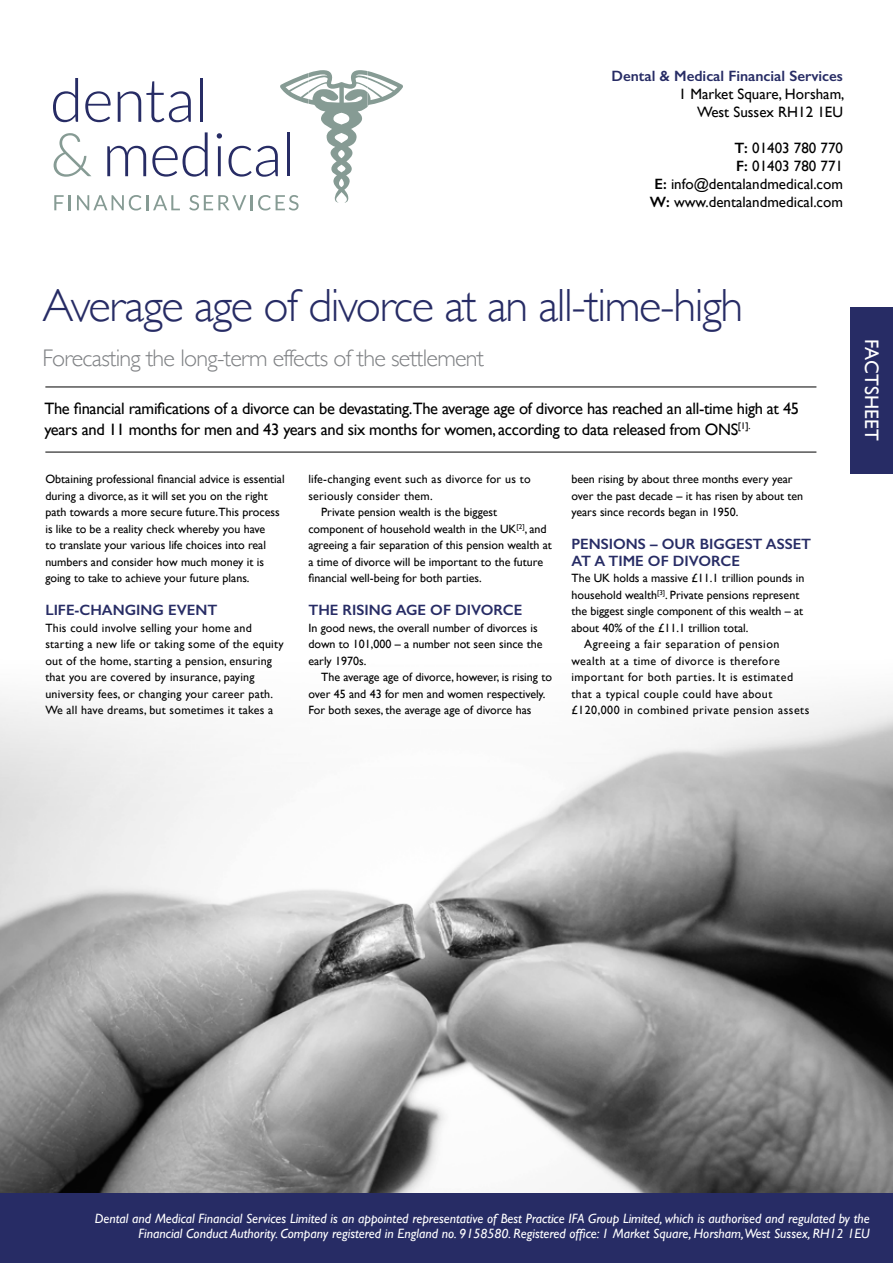
<style>
.page{position:relative;width:893px;height:1263px;background:#fff}
.page>*{position:absolute;margin:0;border:0;box-sizing:border-box;transform-origin:0 0}
.t1{font:300 46.5px "Gill Sans";letter-spacing:-.03em;color:#272c65}
.t2{font:300 24px "Gill Sans";letter-spacing:-.03em;color:#808285}
.t3{font:19.5px "Gill Sans";letter-spacing:.01em;color:#fff}
.t4{font:16.5px/21px "Gill Sans";letter-spacing:-.02em;color:#000}
.t5{font:15px/18px "Gill Sans";color:#000;text-align:right}
.t6{font:600 15px/16.5px "Gill Sans";color:#272c65}
.t7{font:italic 13.5px/15px "Gill Sans";color:#fff;text-align:right}
.t8{font:12px/16.5px "Gill Sans";color:#000}
.t9{font:12px/16.5px "Gill Sans";letter-spacing:.02em;color:#000}
.t10{font:12px "Gill Sans";letter-spacing:.04em;color:#000}
.s1{font-weight:600}
</style>
<div class="page">
<img style="left:0;top:695px;width:893px;height:498px">
<hr style="left:45px;top:452px;width:771px;height:1px;background:#000">
<hr style="left:45px;top:387px;width:771px;height:1px;background:#000">
<div style="left:0;top:1193px;width:893px;height:70px;background:#272c65"></div>
<div style="left:850px;top:307px;width:43px;height:166px;background:#272c65"></div>
<svg style="left:53px;top:70px;width:350px;height:140px"></svg>
<p class="t6" style="left:611px;top:68px;width:233px">Dental &amp; Medical Financial Services</p>
<p class="t5" style="left:679px;top:85px;width:167px">1 Market Square, Horsham,<br>West Sussex RH12 1EU</p>
<p class="t5" style="left:650px;top:139px;width:195px"><span class="s1">T:</span> 01403 780 770<br><span class="s1">F:</span> 01403 780 771<br><span class="s1">E:</span> info@dentalandmedical.com<br><span class="s1">W:</span> www.dentalandmedical.com</p>
<h1 class="t1" style="left:43px;top:279px;width:702px">Average age of divorce at an all-time-high</h1>
<h2 class="t2" style="left:43px;top:344px;width:443px">Forecasting the long-term effects of the settlement</h2>
<h3 class="t4" style="left:44px;top:397px;width:756px">The financial ramifications of a divorce can be devastating.The average age of divorce has reached an all-time high at 45 years and 11 months for men and 43 years and six months for women, according to data released from ONS<sup>[1].</sup></h3>
<p class="t8" style="left:45px;top:471px;width:241px">Obtaining professional financial advice is essential during a divorce, as it will set you on the right path towards a more secure future.This process is like to be a reality check whereby you have<br>to translate your various life choices into real numbers and consider how much money it is going to take to achieve your future plans.</p>
<p class="t6" style="left:45px;top:602px;width:173px">LIFE-CHANGING EVENT</p>
<p class="t9" style="left:45px;top:619px;width:240px">This could involve selling your home and starting a new life or taking some of the equity out of the home, starting a pension, ensuring that you are covered by insurance, paying university fees, or changing your career path.<br>We all have dreams, but sometimes it takes a</p>
<p class="t9" style="left:308px;top:471px;width:224px">life-changing event such as divorce for us to</p>
<p class="t9" style="left:308px;top:487px;width:126px">seriously consider them.</p>
<p class="t8" style="left:321px;top:504px;width:178px">Private pension wealth is the biggest</p>
<p class="t8" style="left:308px;top:520px;width:240px">component of household wealth in the UK<sup>[2]</sup>, and</p>
<p class="t8" style="left:308px;top:537px;width:245px">agreeing a fair separation of this pension wealth at</p>
<p class="t8" style="left:308px;top:553px;width:236px">a time of divorce will be important to the future</p>
<p class="t8" style="left:308px;top:570px;width:175px">financial well-being for both parties.</p>
<p class="t6" style="left:308px;top:602px;width:215px">THE RISING AGE OF DIVORCE</p>
<p class="t8" style="left:308px;top:619px;width:236px">In good news, the overall number of divorces is down to 101,000 – a number not seen since the early 1970s.</p>
<p class="t8" style="left:308px;top:669px;width:245px;text-indent:13px">The average age of divorce, however, is rising to over 45 and 43 for men and women respectively.<br>For both sexes, the average age of divorce has</p>
<p class="t8" style="left:571px;top:471px;width:233px">been rising by about three months every year over the past decade – it has risen by about ten years since records began in 1950.</p>
<p class="t6" style="left:571px;top:536px;width:241px">PENSIONS – OUR BIGGEST ASSET<br>AT A TIME OF DIVORCE</p>
<p class="t8" style="left:571px;top:570px;width:235px">The UK holds a massive £11.1 trillion pounds in</p>
<p class="t8" style="left:571px;top:586px;width:229px">household wealth<sup>[3]</sup>. Private pensions represent</p>
<p class="t8" style="left:571px;top:603px;width:233px">the biggest single component of this wealth – at</p>
<p class="t8" style="left:571px;top:619px;width:179px">about 40% of the £11.1 trillion total.</p>
<p class="t10" style="left:584px;top:637px;width:197px">Agreeing a fair separation of pension</p>
<p class="t10" style="left:571px;top:653px;width:210px">wealth at a time of divorce is therefore</p>
<p class="t10" style="left:571px;top:670px;width:223px">important for both parties. It is estimated</p>
<p class="t10" style="left:571px;top:686px;width:202px">that a typical couple could have about</p>
<p class="t10" style="left:571px;top:703px;width:239px">£120,000 in combined private pension assets</p>
<h3 class="t3" style="left:883px;top:339px;width:104px;rotate:90deg">FACTSHEET</h3>
<p class="t7" style="left:95px;top:1211px;width:777px">Dental and Medical Financial Services Limited is an appointed representative of Best Practice IFA Group Limited, which is authorised and regulated by the<br>Financial Conduct Authority. Company registered in England no. 9158580. Registered office: 1 Market Square, Horsham,West Sussex, RH12 1EU</p>
</div>
